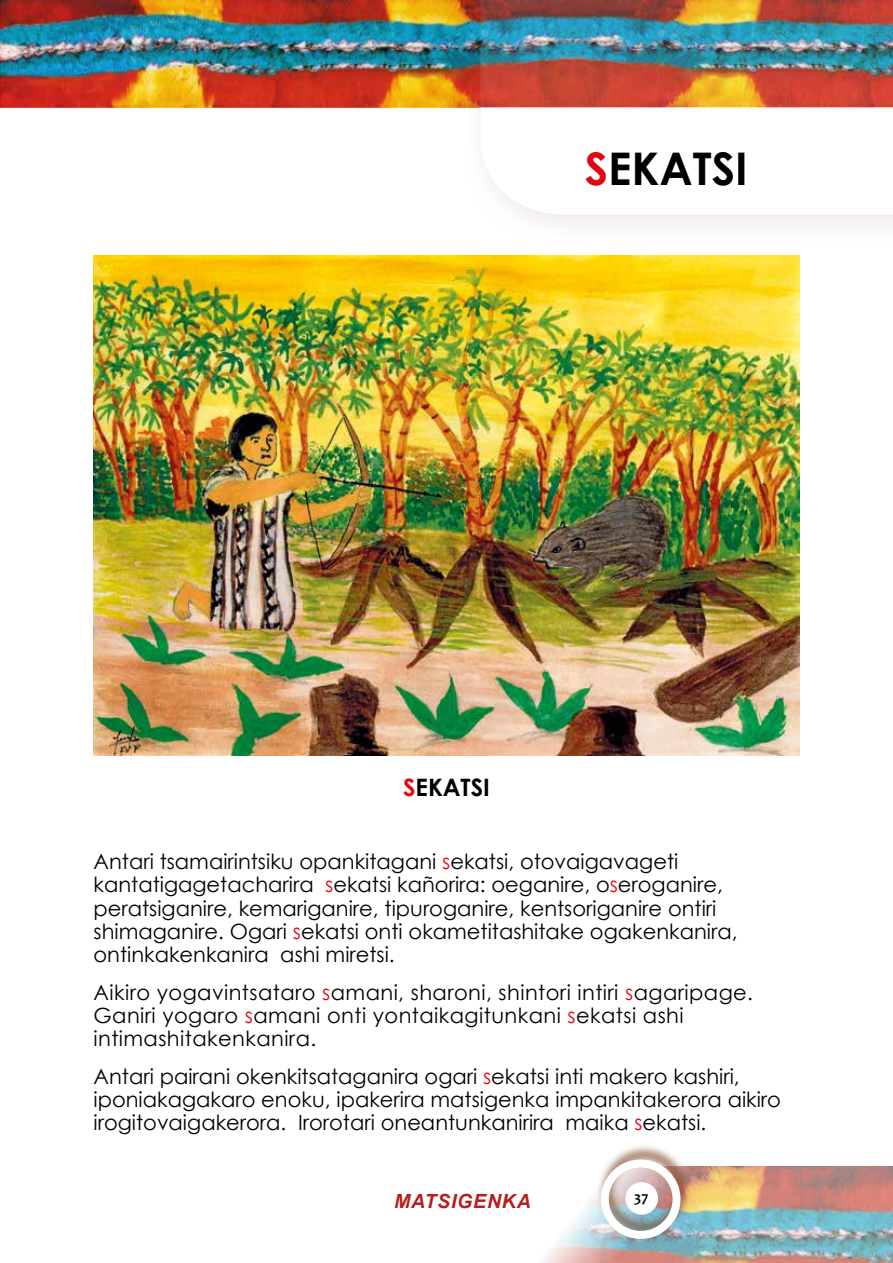
<style>
.page{position:relative;width:893px;height:1263px;background:#fff}
.page>*{position:absolute;margin:0;border:0;box-sizing:border-box;transform-origin:0 0}
.t1{font:700 45px "Century Gothic";color:#000}
.t2{font:700 24px "Century Gothic";color:#000}
.t3{font:21px/23.1px "Century Gothic";color:#000}
.t4{font:21px/23.1px "Century Gothic";letter-spacing:.02em;color:#000}
.t5{font:italic 700 19.5px "Arial";letter-spacing:.04em;color:#b51f1f}
.t6{font:700 15px "Candara";color:#000}
.s1{color:#e30613}
</style>
<div class="page">
<img style="left:541px;top:1167px;width:352px;height:96px">
<div style="left:596px;top:1143px;width:96px;height:96px;background:#7a4320;opacity:.75"></div>
<img style="left:601px;top:1159px;width:79px;height:80px">
<div style="left:625px;top:1182px;width:33px;height:33px;background:#fff;border-radius:50%"></div>
<div style="left:462px;top:0;width:431px;height:246px;background:linear-gradient(to right,#fcfcfb,#f9f6f6)"></div>
<svg style="left:480px;top:107px;width:413px;height:108px"></svg>
<img style="left:0;top:0;width:893px;height:107px">
<img style="left:94px;top:255px;width:705px;height:500px">
<h1 class="t1" style="left:585px;top:134px;width:164px"><span class="s1">S</span>EKATSI</h1>
<p class="t2" style="left:403px;top:769px;width:88px"><span class="s1">S</span>EKATSI</p>
<p class="t3" style="left:94px;top:850px;width:646px">Antari tsamairintsiku opankitagani <span class="s1">s</span>ekatsi, otovaigavageti kantatigagetacharira <span class="s1">s</span>ekatsi kañorira: oeganire, o<span class="s1">s</span>eroganire, peratsiganire, kemariganire, tipuroganire, kentsoriganire ontiri shimaganire. Ogari <span class="s1">s</span>ekatsi onti okametitashitake ogakenkanira, ontinkakenkanira ashi miretsi.</p>
<p class="t4" style="left:94px;top:980px;width:661px">Aikiro yogavintsataro <span class="s1">s</span>amani, sharoni, shintori intiri <span class="s1">s</span>agaripage.<br>Ganiri yogaro <span class="s1">s</span>amani onti yontaikagitunkani <span class="s1">s</span>ekatsi ashi intimashitakenkanira.</p>
<p class="t3" style="left:94px;top:1065px;width:689px">Antari pairani okenkitsataganira ogari <span class="s1">s</span>ekatsi inti makero kashiri, iponiakagakaro enoku, ipakerira matsigenka impankitakerora aikiro irogitovaigakerora. Irorotari oneantunkanirira maika <span class="s1">s</span>ekatsi.</p>
<p class="t5" style="left:394px;top:1188px;width:138px">MATSIGENKA</p>
<p class="t6" style="left:634px;top:1188px;width:16px">37</p>
</div>
